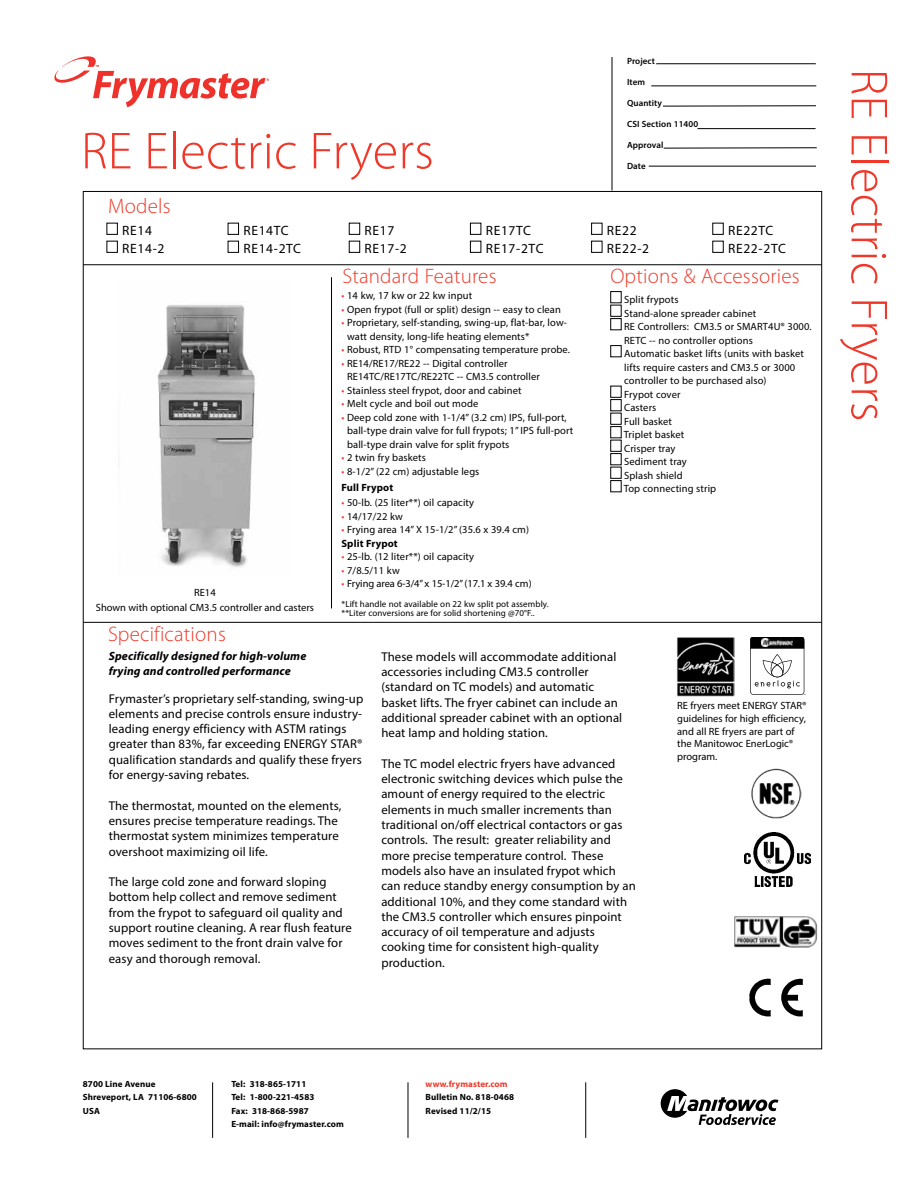
<style>
.page{position:relative;width:918px;height:1188px;background:#fff}
.page>*{position:absolute;margin:0;border:0;box-sizing:border-box;transform-origin:0 0}
.t1{font:300 52.5px "Myriad Pro";letter-spacing:.005em;color:#ef3829}
.t2{font:300 21px "Myriad Pro";letter-spacing:.01em;color:#ef3829}
.t3{font:13.5px/18px "Myriad Pro";letter-spacing:.05em;color:#000}
.t4{font:12.75px/15.3px "Myriad Pro";letter-spacing:.01em;color:#000}
.t5{font:italic 700 12px/15px "Myriad Pro";letter-spacing:.01em;color:#000}
.t6{font:10.5px/13.5px "Myriad Pro";letter-spacing:.01em;color:#000}
.t7{font:10.5px "Myriad Pro";letter-spacing:-.01em;color:#000}
.t8{font:700 10.5px "Myriad Pro";letter-spacing:.01em;color:#000}
.t9{font:700 9px/13.5px "Myriad Pro";letter-spacing:.01em;color:#000}
.t10{font:9px/9px "Myriad Pro";letter-spacing:.01em;color:#000}
.t11{font:600 9px "Myriad Pro";letter-spacing:.01em;color:#000}
.t12{font:700 9px "Myriad Pro";letter-spacing:.01em;color:#ef3829}
.s1{color:#ef3829}
.s2{font-weight:700}
</style>
<div class="page">
<hr style="left:83px;top:264px;width:739px;height:1px;background:#000">
<hr style="left:83px;top:622px;width:739px;height:1px;background:#000">
<hr style="left:331px;top:277px;width:1px;height:331px;background:#000">
<hr style="left:612px;top:57px;width:1px;height:133px;background:#000">
<div style="left:106px;top:223px;width:12px;height:12px;border:1px solid #000"></div>
<div style="left:106px;top:241px;width:12px;height:12px;border:1px solid #000"></div>
<div style="left:228px;top:223px;width:11px;height:12px;border:1px solid #000"></div>
<div style="left:228px;top:241px;width:11px;height:12px;border:1px solid #000"></div>
<div style="left:349px;top:223px;width:11px;height:12px;border:1px solid #000"></div>
<div style="left:349px;top:241px;width:11px;height:12px;border:1px solid #000"></div>
<div style="left:470px;top:223px;width:11px;height:12px;border:1px solid #000"></div>
<div style="left:470px;top:241px;width:11px;height:12px;border:1px solid #000"></div>
<div style="left:591px;top:223px;width:11px;height:12px;border:1px solid #000"></div>
<div style="left:591px;top:241px;width:11px;height:12px;border:1px solid #000"></div>
<div style="left:712px;top:223px;width:12px;height:12px;border:1px solid #000"></div>
<div style="left:712px;top:241px;width:12px;height:12px;border:1px solid #000"></div>
<svg style="left:661px;top:1089px;width:118px;height:36px"></svg>
<svg style="left:54px;top:56px;width:215px;height:51px"></svg>
<hr style="left:656px;top:63px;width:160px;height:1px;background:#000">
<hr style="left:651px;top:85px;width:165px;height:1px;background:#000">
<hr style="left:663px;top:105px;width:153px;height:1px;background:#000">
<hr style="left:698px;top:128px;width:118px;height:1px;background:#000">
<hr style="left:664px;top:147px;width:153px;height:1px;background:#000">
<hr style="left:649px;top:166px;width:167px;height:1px;background:#000">
<img style="left:751px;top:768px;width:51px;height:50px">
<img style="left:157px;top:305px;width:98px;height:262px">
<img style="left:749px;top:978px;width:55px;height:39px">
<div style="left:610px;top:291px;width:12px;height:12px;border:1px solid #000"></div>
<div style="left:610px;top:305px;width:12px;height:12px;border:1px solid #000"></div>
<div style="left:610px;top:318px;width:12px;height:12px;border:1px solid #000"></div>
<div style="left:610px;top:345px;width:12px;height:12px;border:1px solid #000"></div>
<div style="left:610px;top:386px;width:12px;height:12px;border:1px solid #000"></div>
<div style="left:610px;top:399px;width:12px;height:12px;border:1px solid #000"></div>
<div style="left:610px;top:413px;width:12px;height:12px;border:1px solid #000"></div>
<div style="left:610px;top:426px;width:12px;height:12px;border:1px solid #000"></div>
<div style="left:610px;top:440px;width:12px;height:12px;border:1px solid #000"></div>
<div style="left:610px;top:453px;width:12px;height:12px;border:1px solid #000"></div>
<div style="left:610px;top:467px;width:12px;height:12px;border:1px solid #000"></div>
<div style="left:610px;top:480px;width:12px;height:12px;border:1px solid #000"></div>
<hr style="left:212px;top:1082px;width:1px;height:56px;background:#000">
<hr style="left:408px;top:1082px;width:1px;height:56px;background:#000">
<hr style="left:585px;top:1082px;width:1px;height:56px;background:#000">
<img style="left:676px;top:637px;width:59px;height:59px">
<svg style="left:750px;top:638px;width:56px;height:57px"></svg>
<img style="left:744px;top:832px;width:67px;height:54px">
<img style="left:734px;top:916px;width:84px;height:32px">
<h1 class="t1" style="left:81px;top:119px;width:354px">RE Electric Fryers</h1>
<h2 class="t2" style="left:108px;top:193px;width:64px">Models</h2>
<p class="t11" style="left:627px;top:56px;width:30px">Project</p>
<p class="t11" style="left:627px;top:77px;width:20px">Item</p>
<p class="t11" style="left:627px;top:98px;width:36px">Quantity</p>
<p class="t11" style="left:627px;top:119px;width:73px">CSI Section 11400</p>
<p class="t11" style="left:627px;top:140px;width:38px">Approval</p>
<p class="t11" style="left:627px;top:161px;width:20px">Date</p>
<p class="t3" style="left:122px;top:221px;width:44px">RE14<br>RE14-2</p>
<p class="t3" style="left:243px;top:221px;width:59px">RE14TC<br>RE14-2TC</p>
<p class="t3" style="left:365px;top:221px;width:44px">RE17<br>RE17-2</p>
<p class="t3" style="left:486px;top:221px;width:59px">RE17TC<br>RE17-2TC</p>
<p class="t3" style="left:607px;top:221px;width:44px">RE22<br>RE22-2</p>
<p class="t3" style="left:728px;top:221px;width:59px">RE22TC<br>RE22-2TC</p>
<p class="t6" style="left:96px;top:585px;width:220px;line-height:15px;text-align:center">RE14<br>Shown with optional CM3.5 controller and casters</p>
<h2 class="t2" style="left:108px;top:622px;width:119px">Specifications</h2>
<h2 class="t2" style="left:342px;top:264px;width:156px">Standard Features</h2>
<p class="t6" style="left:342px;top:289px;width:132px"><span class="s1">•</span> 14 kw, 17 kw or 22 kw input</p>
<p class="t6" style="left:342px;top:302px;width:221px"><span class="s1">•</span> Open frypot (full or split) design -- easy to clean</p>
<p class="t6" style="left:347px;top:316px;width:221px;text-indent:-6px"><span class="s1">•</span> Proprietary, self-standing, swing-up, flat-bar, low&shy;watt density, long-life heating elements*</p>
<p class="t6" style="left:342px;top:343px;width:230px"><span class="s1">•</span> Robust, RTD 1° compensating temperature probe.</p>
<p class="t6" style="left:347px;top:356px;width:194px;text-indent:-6px"><span class="s1">•</span> RE14/RE17/RE22 -- Digital controller<br>RE14TC/RE17TC/RE22TC -- CM3.5 controller</p>
<p class="t6" style="left:342px;top:383px;width:182px"><span class="s1">•</span> Stainless steel frypot, door and cabinet</p>
<p class="t6" style="left:342px;top:397px;width:138px"><span class="s1">•</span> Melt cycle and boil out mode</p>
<p class="t6" style="left:347px;top:410px;width:228px;text-indent:-6px"><span class="s1">•</span> Deep cold zone with 1-1/4” (3.2 cm) IPS, full-port, ball-type drain valve for full frypots; 1” IPS full-port ball-type drain valve for split frypots</p>
<p class="t6" style="left:342px;top:451px;width:86px"><span class="s1">•</span> 2 twin fry baskets</p>
<p class="t6" style="left:342px;top:464px;width:139px"><span class="s1">•</span> 8-1/2” (22 cm) adjustable legs</p>
<p class="t8" style="left:342px;top:481px;width:53px">Full Frypot</p>
<p class="t6" style="left:342px;top:496px;width:134px"><span class="s1">•</span> 50-lb. (25 liter**) oil capacity</p>
<p class="t6" style="left:342px;top:510px;width:63px"><span class="s1">•</span> 14/17/22 kw</p>
<p class="t6" style="left:342px;top:523px;width:189px"><span class="s1">•</span> Frying area 14” X 15-1/2” (35.6 x 39.4 cm)<br><span class="s2">Split Frypot</span></p>
<p class="t6" style="left:342px;top:550px;width:134px"><span class="s1">•</span> 25-lb. (12 liter**) oil capacity</p>
<p class="t6" style="left:342px;top:564px;width:60px"><span class="s1">•</span> 7/8.5/11 kw</p>
<p class="t7" style="left:342px;top:577px;width:192px"><span class="s1">•</span> Frying area 6-3/4” x 15-1/2” (17.1 x 39.4 cm)</p>
<p class="t10" style="left:342px;top:599px;width:209px">*Lift handle not available on 22 kw split pot assembly. **Liter conversions are for solid shortening @70°F..</p>
<h2 class="t2" style="left:610px;top:264px;width:191px">Options &amp; Accessories</h2>
<p class="t6" style="left:624px;top:293px;width:189px">Split frypots<br>Stand-alone spreader cabinet<br>RE Controllers: CM3.5 or SMART4U® 3000.<br>RETC -- no controller options<br>Automatic basket lifts (units with basket lifts require casters and CM3.5 or 3000 controller to be purchased also)<br>Frypot cover<br>Casters<br>Full basket<br>Triplet basket<br>Crisper tray<br>Sediment tray<br>Splash shield<br>Top connecting strip</p>
<p class="t5" style="left:109px;top:648px;width:199px">Specifically designed for high-volume frying and controlled performance</p>
<p class="t4" style="left:109px;top:690px;width:256px">Frymaster’s proprietary self-standing, swing-up elements and precise controls ensure industry&shy;leading energy efficiency with ASTM ratings greater than 83%, far exceeding ENERGY STAR® qualification standards and qualify these fryers for energy-saving rebates.</p>
<p class="t4" style="left:109px;top:797px;width:234px">The thermostat, mounted on the elements, ensures precise temperature readings. The thermostat system minimizes temperature overshoot maximizing oil life.</p>
<p class="t4" style="left:109px;top:874px;width:245px">The large cold zone and forward sloping bottom help collect and remove sediment from the frypot to safeguard oil quality and support routine cleaning. A rear flush feature moves sediment to the front drain valve for easy and thorough removal.</p>
<p class="t4" style="left:381px;top:649px;width:242px">These models will accommodate additional accessories including CM3.5 controller (standard on TC models) and automatic basket lifts. The fryer cabinet can include an additional spreader cabinet with an optional heat lamp and holding station.</p>
<p class="t4" style="left:381px;top:756px;width:256px">The TC model electric fryers have advanced electronic switching devices which pulse the amount of energy required to the electric elements in much smaller increments than traditional on/off electrical contactors or gas controls. The result: greater reliability and more precise temperature control. These models also have an insulated frypot which can reduce standby energy consumption by an additional 10%, and they come standard with the CM3.5 controller which ensures pinpoint accuracy of oil temperature and adjusts cooking time for consistent high-quality production.</p>
<p class="t6" style="left:677px;top:699px;width:131px;line-height:12.6px">RE fryers meet ENERGY STAR® guidelines for high efficiency, and all RE fryers are part of the Manitowoc EnerLogic® program.</p>
<h1 class="t1" style="left:901px;top:69px;width:354px;rotate:90deg">RE Electric Fryers</h1>
<p class="t9" style="left:83px;top:1077px;width:115px">8700 Line Avenue<br>Shreveport, LA 71106-6800<br>USA</p>
<p class="t9" style="left:231px;top:1077px;width:114px">Tel: 318-865-1711<br>Tel: 1-800-221-4583<br>Fax: 318-868-5987<br>E-mail: info@frymaster.com</p>
<p class="t12" style="left:426px;top:1078px;width:84px">www.frymaster.com</p>
<p class="t9" style="left:426px;top:1090px;width:90px">Bulletin No. 818-0468<br>Revised 11/2/15</p>
</div>
